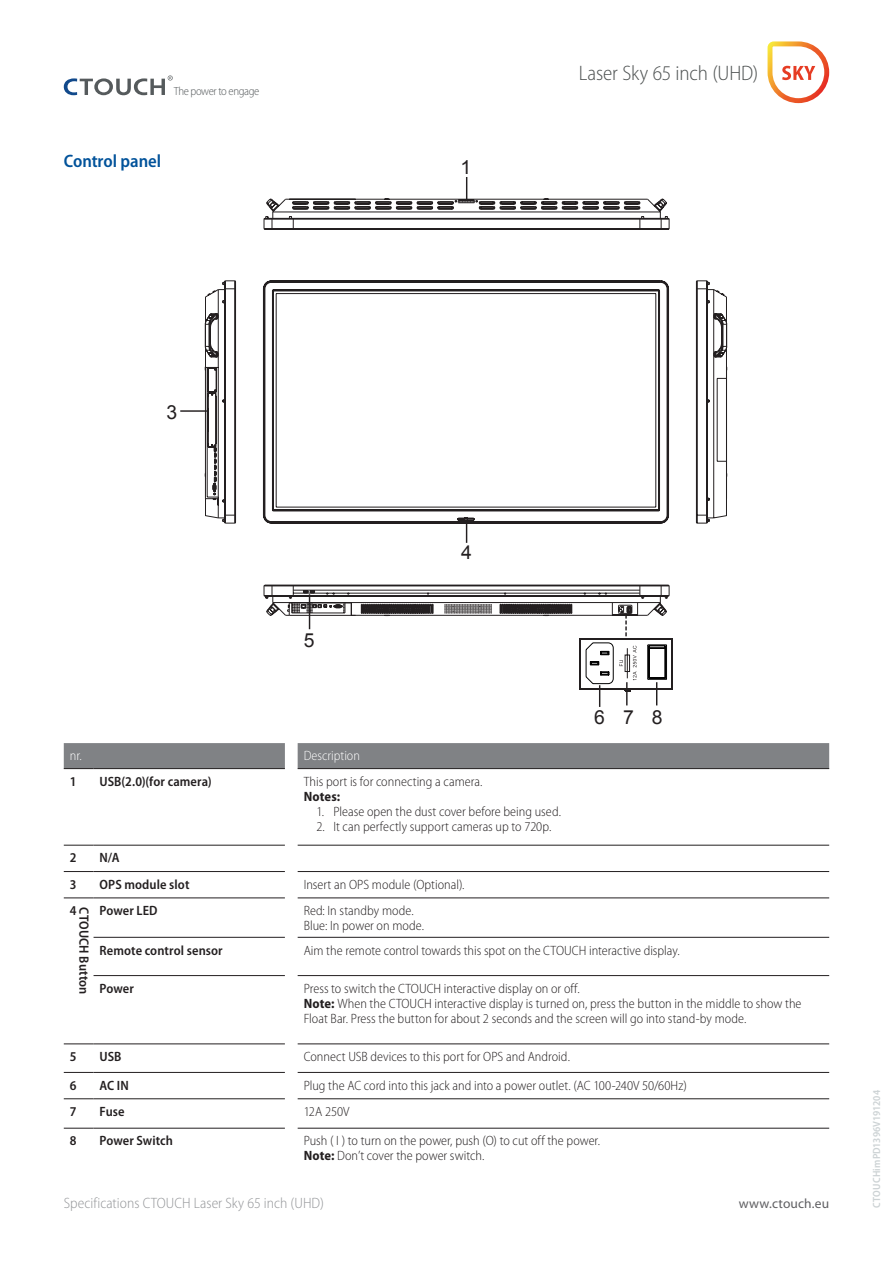
<style>
.page{position:relative;width:893px;height:1263px;background:#fff}
.page>*{position:absolute;margin:0;border:0;box-sizing:border-box;transform-origin:0 0}
.t1{font:300 semi-condensed 21px "Myriad Pro";letter-spacing:-.01em;color:#4d5151}
.t2{font:19.35px "Arial";color:#231f20}
.Information_specs_ti{font:600 semi-condensed 18px "Myriad Pro";letter-spacing:-.005em;color:#01529a}
.t3{font:300 semi-condensed 15px "Myriad Pro";letter-spacing:.005em;color:#939598}
.Information_tabel_1e{font:300 semi-condensed 13.5px/15px "Myriad Pro";letter-spacing:.005em;color:#231f20}
.Information_tabel_1e-2{font:600 semi-condensed 13.5px "Myriad Pro";letter-spacing:.005em;color:#231f20}
.t4{font:300 semi-condensed 13.5px "Myriad Pro";color:#fff}
.t5{font:13.5px "Myriad Pro";letter-spacing:.01em;color:#5f5f62}
.Information_tabel_1e-3{font:700 semi-condensed 13.5px "Myriad Pro";letter-spacing:.01em;color:#231f20}
.t6{font:300 semi-condensed 11.85px "Myriad Pro";letter-spacing:-.03em;color:#555a5c}
.t7{font:600 semi-condensed 10.5px "Myriad Pro";letter-spacing:.01em;color:#ccd2d4}
.s1{font-weight:700}
</style>
<div class="page">
<svg style="left:64px;top:75px;width:109px;height:20px"></svg>
<svg style="left:767px;top:41px;width:62px;height:62px"></svg>
<div style="left:64px;top:743px;width:765px;height:26px;background:#808285"></div>
<hr style="left:94px;top:768px;width:191px;height:1px;background:#231f20">
<hr style="left:64px;top:768px;width:30px;height:1px;background:#231f20">
<hr style="left:64px;top:845px;width:30px;height:1px;background:#231f20">
<hr style="left:64px;top:871px;width:30px;height:1px;background:#231f20">
<hr style="left:64px;top:898px;width:30px;height:1px;background:#231f20">
<hr style="left:64px;top:1044px;width:30px;height:1px;background:#231f20">
<hr style="left:64px;top:1072px;width:30px;height:1px;background:#231f20">
<hr style="left:64px;top:1098px;width:30px;height:1px;background:#231f20">
<hr style="left:64px;top:1128px;width:30px;height:1px;background:#231f20">
<hr style="left:94px;top:845px;width:191px;height:1px;background:#231f20">
<hr style="left:94px;top:871px;width:191px;height:1px;background:#231f20">
<hr style="left:94px;top:898px;width:191px;height:1px;background:#231f20">
<hr style="left:94px;top:937px;width:191px;height:1px;background:#231f20">
<hr style="left:94px;top:975px;width:191px;height:1px;background:#231f20">
<hr style="left:94px;top:1044px;width:191px;height:1px;background:#231f20">
<hr style="left:94px;top:1072px;width:191px;height:1px;background:#231f20">
<hr style="left:94px;top:1098px;width:191px;height:1px;background:#231f20">
<hr style="left:94px;top:1128px;width:191px;height:1px;background:#231f20">
<hr style="left:298px;top:768px;width:531px;height:1px;background:#231f20">
<hr style="left:298px;top:845px;width:531px;height:1px;background:#231f20">
<hr style="left:298px;top:871px;width:531px;height:1px;background:#231f20">
<hr style="left:298px;top:898px;width:531px;height:1px;background:#231f20">
<hr style="left:298px;top:937px;width:531px;height:1px;background:#231f20">
<hr style="left:298px;top:975px;width:531px;height:1px;background:#231f20">
<hr style="left:298px;top:1044px;width:531px;height:1px;background:#231f20">
<hr style="left:298px;top:1072px;width:531px;height:1px;background:#231f20">
<hr style="left:298px;top:1098px;width:531px;height:1px;background:#231f20">
<hr style="left:298px;top:1128px;width:531px;height:1px;background:#231f20">
<hr style="left:180px;top:410px;width:27px;height:2px;background:#231f20">
<svg style="left:466px;top:524px;width:1px;height:19px"></svg>
<svg style="left:263px;top:280px;width:406px;height:244px"></svg>
<svg style="left:272px;top:280px;width:397px;height:232px"></svg>
<svg style="left:696px;top:280px;width:31px;height:244px"></svg>
<svg style="left:263px;top:177px;width:407px;height:53px"></svg>
<svg style="left:263px;top:584px;width:410px;height:123px"></svg>
<svg style="left:205px;top:280px;width:31px;height:244px"></svg>
<p class="t6" style="left:174px;top:85px;width:87px">The power to engage</p>
<p class="Information_specs_ti" style="left:64px;top:151px;width:99px">Control panel</p>
<p class="t2" style="left:460px;top:155px;width:12px">1</p>
<h1 class="t1" style="left:579px;top:62px;width:181px">Laser Sky 65 inch (UHD)</h1>
<p class="t2" style="left:166px;top:399px;width:12px">3</p>
<p class="t2" style="left:304px;top:627px;width:12px">5</p>
<p class="t2" style="left:461px;top:540px;width:12px">4</p>
<p class="t2" style="left:594px;top:704px;width:70px">678</p>
<p class="t4" style="left:70px;top:749px;width:13px">nr.</p>
<p class="t4" style="left:304px;top:749px;width:58px">Description</p>
<p class="Information_tabel_1e-2" style="left:70px;top:774px;width:8px">1</p>
<p class="Information_tabel_1e-2" style="left:100px;top:774px;width:114px">USB(2.0)(for camera)</p>
<p class="Information_tabel_1e" style="left:304px;top:774px;width:180px">This port is for connecting a camera.</p>
<p class="Information_tabel_1e-3" style="left:304px;top:789px;width:38px">Notes:</p>
<p class="Information_tabel_1e" style="left:316px;top:804px;width:246px">1. Please open the dust cover before being used.</p>
<p class="Information_tabel_1e" style="left:316px;top:819px;width:237px">2. It can perfectly support cameras up to 720p.</p>
<p class="Information_tabel_1e-2" style="left:70px;top:850px;width:8px">2</p>
<p class="Information_tabel_1e-2" style="left:100px;top:850px;width:22px">N/A</p>
<p class="Information_tabel_1e-2" style="left:70px;top:877px;width:8px">3</p>
<p class="Information_tabel_1e-2" style="left:100px;top:877px;width:91px">OPS module slot</p>
<p class="Information_tabel_1e" style="left:304px;top:877px;width:162px">Insert an OPS module (Optional).</p>
<p class="Information_tabel_1e-2" style="left:70px;top:903px;width:8px">4</p>
<p class="Information_tabel_1e-2" style="left:100px;top:903px;width:60px">Power LED</p>
<p class="Information_tabel_1e" style="left:304px;top:903px;width:112px">Red: In standby mode.</p>
<p class="Information_tabel_1e" style="left:304px;top:918px;width:122px">Blue: In power on mode.</p>
<p class="Information_tabel_1e-2" style="left:100px;top:943px;width:125px">Remote control sensor</p>
<p class="Information_tabel_1e" style="left:304px;top:943px;width:377px">Aim the remote control towards this spot on the CTOUCH interactive display.</p>
<p class="Information_tabel_1e-2" style="left:100px;top:981px;width:36px">Power</p>
<p class="Information_tabel_1e" style="left:304px;top:981px;width:278px">Press to switch the CTOUCH interactive display on or off.</p>
<p class="Information_tabel_1e" style="left:304px;top:996px;width:499px"><span class="s1">Note:</span> When the CTOUCH interactive display is turned on, press the button in the middle to show the<br>Float Bar. Press the button for about 2 seconds and the screen will go into stand-by mode.</p>
<p class="Information_tabel_1e-2" style="left:70px;top:1049px;width:8px">5</p>
<p class="Information_tabel_1e-2" style="left:100px;top:1049px;width:23px">USB</p>
<p class="Information_tabel_1e" style="left:304px;top:1049px;width:268px">Connect USB devices to this port for OPS and Android.</p>
<p class="Information_tabel_1e-2" style="left:70px;top:1078px;width:8px">6</p>
<p class="Information_tabel_1e-2" style="left:100px;top:1078px;width:31px">AC IN</p>
<p class="Information_tabel_1e" style="left:304px;top:1078px;width:385px">Plug the AC cord into this jack and into a power outlet. (AC 100-240V 50/60Hz)</p>
<p class="Information_tabel_1e-2" style="left:70px;top:1104px;width:8px">7</p>
<p class="Information_tabel_1e-2" style="left:100px;top:1104px;width:27px">Fuse</p>
<p class="Information_tabel_1e" style="left:304px;top:1104px;width:47px">12A 250V</p>
<p class="Information_tabel_1e-2" style="left:70px;top:1133px;width:8px">8</p>
<p class="Information_tabel_1e-2" style="left:100px;top:1133px;width:75px">Power Switch</p>
<p class="Information_tabel_1e" style="left:304px;top:1134px;width:298px">Push ( I ) to turn on the power, push (O) to cut off the power.</p>
<p class="Information_tabel_1e" style="left:304px;top:1149px;width:182px"><span class="s1">Note:</span> Don’t cover the power switch.</p>
<p class="Information_tabel_1e-2" style="left:91px;top:907px;width:89px;rotate:90deg">CTOUCH Button</p>
<p class="t3" style="left:64px;top:1194px;width:262px">Specifications CTOUCH Laser Sky 65 inch (UHD)</p>
<p class="t5" style="left:739px;top:1196px;width:92px">www.ctouch.eu</p>
<p class="t7" style="left:871px;top:1208px;width:119px;rotate:-90deg">CTOUCHimPD1396V191204</p>
</div>
